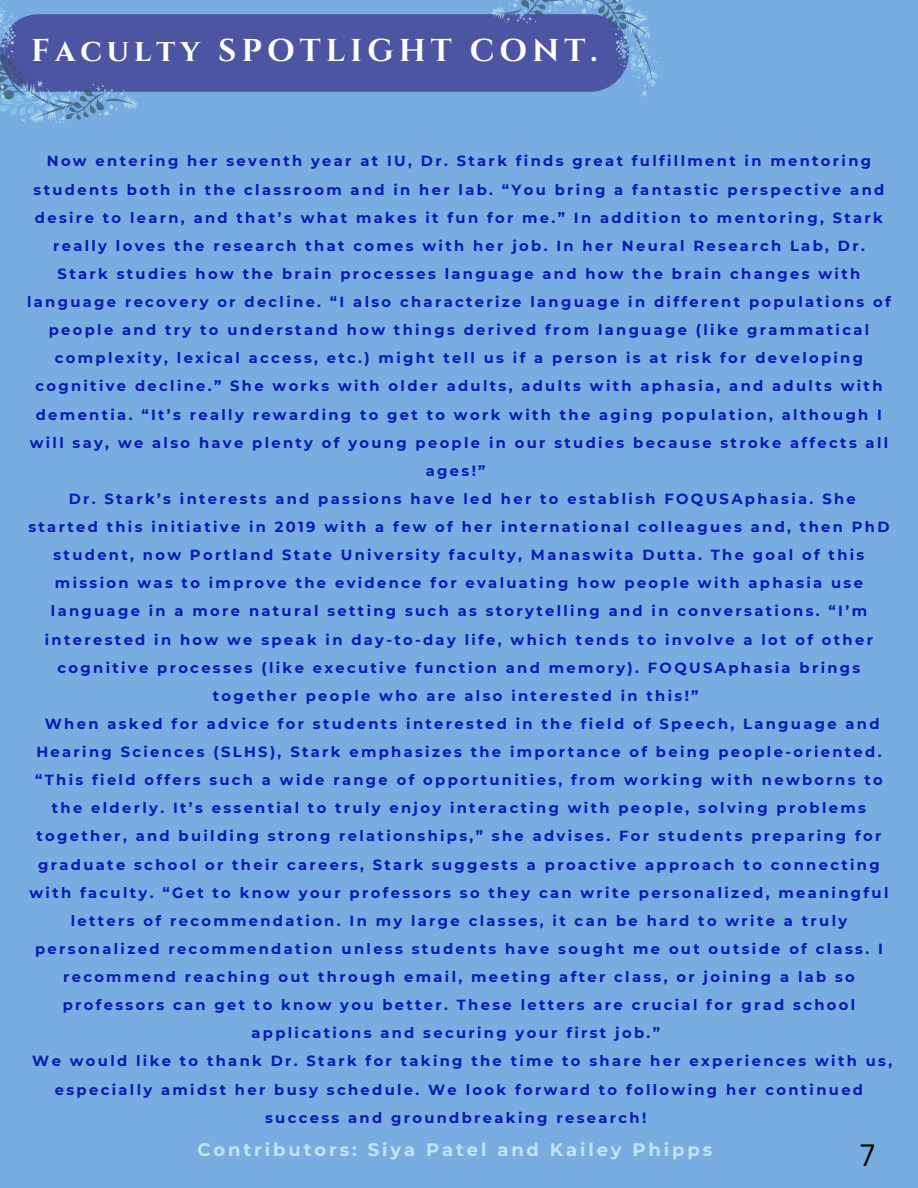
<style>
.page{position:relative;width:918px;height:1188px;background:#78ade2}
.page>*{position:absolute;margin:0;border:0;box-sizing:border-box;transform-origin:0 0}
.t1{font:700 31.5px "Cinzel";letter-spacing:.16em;color:#fff}
.t2{font:30px "Canva Sans";color:#000}
.t3{font:700 18px "Montserrat";letter-spacing:.16em;color:#bee6f4}
.t4{font:700 14.7px/28.2px "Montserrat";letter-spacing:.16em;color:#061bb0;text-align:center}
</style>
<div class="page">
<div style="left:0;top:14px;width:629px;height:78px;background:#4b55a2;border-radius:39px"></div>
<svg style="left:489px;top:0;width:170px;height:96px"></svg>
<svg style="left:0;top:1px;width:138px;height:126px"></svg>
<p class="t1" style="left:31px;top:31px;width:568px">Faculty SPOTLIGHT CONT.</p>
<p class="t4" style="left:27px;top:147px;width:865px">Now entering her seventh year at IU, Dr. Stark finds great fulfillment in mentoring students both in the classroom and in her lab. “You bring a fantastic perspective and desire to learn, and that’s what makes it fun for me.” In addition to mentoring, Stark really loves the research that comes with her job. In her Neural Research Lab, Dr.<br>Stark studies how the brain processes language and how the brain changes with language recovery or decline. “I also characterize language in different populations of people and try to understand how things derived from language (like grammatical complexity, lexical access, etc.) might tell us if a person is at risk for developing cognitive decline.” She works with older adults, adults with aphasia, and adults with dementia. “It’s really rewarding to get to work with the aging population, although I will say, we also have plenty of young people in our studies because stroke affects all ages!”</p>
<h1 class="t4" style="left:28px;top:485px;width:863px">Dr. Stark’s interests and passions have led her to establish FOQUSAphasia. She<br>started this initiative in 2019 with a few of her international colleagues and, then PhD student, now Portland State University faculty, Manaswita Dutta. The goal of this mission was to improve the evidence for evaluating how people with aphasia use language in a more natural setting such as storytelling and in conversations. “I’m interested in how we speak in day-to-day life, which tends to involve a lot of other cognitive processes (like executive function and memory). FOQUSAphasia brings together people who are also interested in this!”</h1>
<p class="t4" style="left:30px;top:710px;width:860px">When asked for advice for students interested in the field of Speech, Language and Hearing Sciences (SLHS), Stark emphasizes the importance of being people-oriented. “This field offers such a wide range of opportunities, from working with newborns to the elderly. It’s essential to truly enjoy interacting with people, solving problems together, and building strong relationships,” she advises. For students preparing for graduate school or their careers, Stark suggests a proactive approach to connecting with faculty. “Get to know your professors so they can write personalized, meaningful letters of recommendation. In my large classes, it can be hard to write a truly personalized recommendation unless students have sought me out outside of class. I recommend reaching out through email, meeting after class, or joining a lab so professors can get to know you better. These letters are crucial for grad school applications and securing your first job.”</p>
<p class="t4" style="left:32px;top:1047px;width:861px">We would like to thank Dr. Stark for taking the time to share her experiences with us,</p>
<p class="t4" style="left:55px;top:1075px;width:810px">especially amidst her busy schedule. We look forward to following her continued</p>
<p class="t4" style="left:265px;top:1103px;width:383px">success and groundbreaking research!</p>
<p class="t3" style="left:198px;top:1138px;width:516px">Contributors: Siya Patel and Kailey Phipps</p>
<p class="t2" style="left:860px;top:1134px;width:16px">7</p>
</div>
